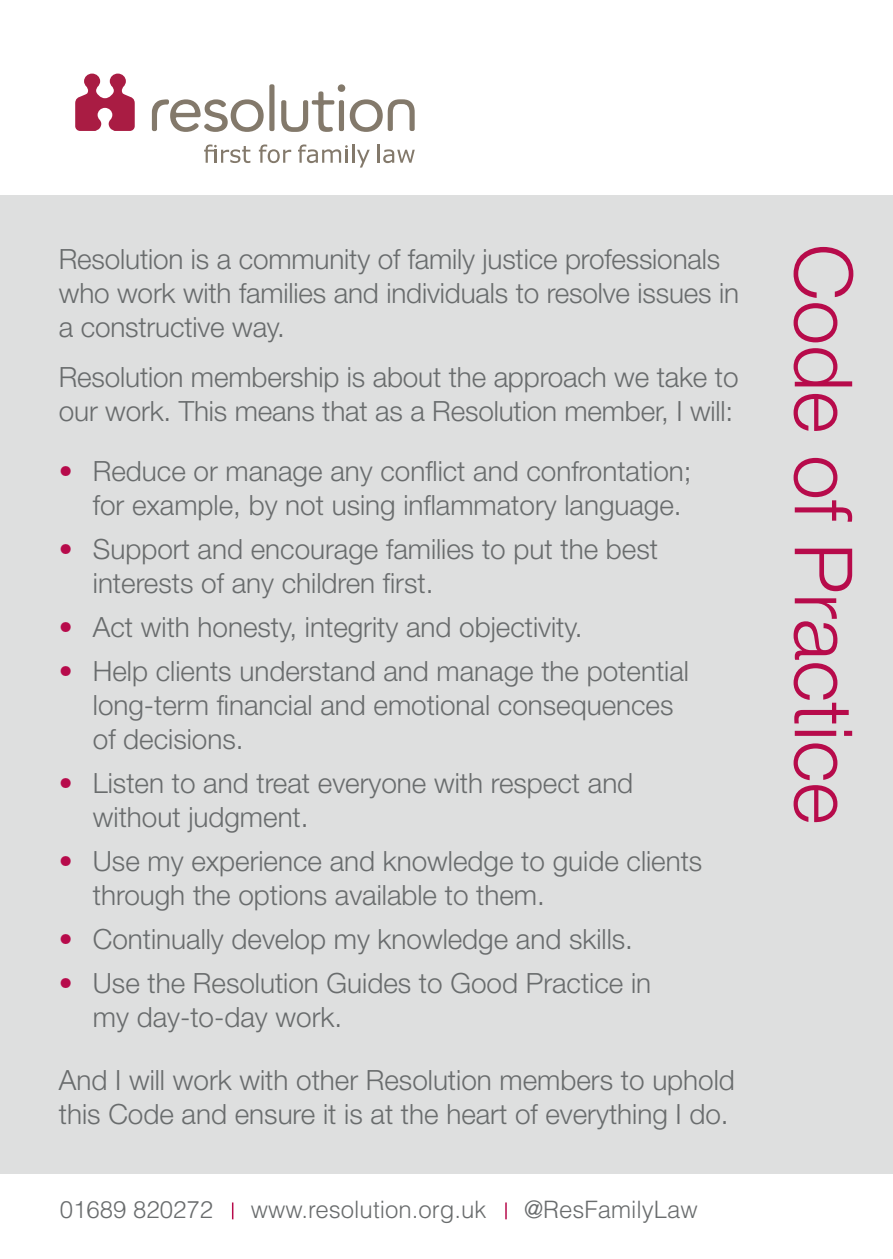
<style>
.page{position:relative;width:893px;height:1259px;background:#fff}
.page>*{position:absolute;margin:0;border:0;box-sizing:border-box;transform-origin:0 0}
.t1{font:300 80.4px "Helvetica Neue";color:#b70b4b}
.t2{font:300 27.9px/33.9px "Helvetica Neue";color:#696c6d}
.t3{font:300 24px "Helvetica";color:#696c6d}
.s1{color:#b70b4b}
</style>
<div class="page">
<div style="left:0;top:196px;width:893px;height:978px;background:#dedfdf"></div>
<svg style="left:75px;top:74px;width:60px;height:57px"></svg>
<svg style="left:259px;top:144px;width:32px;height:19px"></svg>
<svg style="left:378px;top:145px;width:37px;height:18px"></svg>
<svg style="left:204px;top:144px;width:46px;height:19px"></svg>
<svg style="left:298px;top:144px;width:72px;height:23px"></svg>
<svg style="left:152px;top:84px;width:122px;height:48px"></svg>
<svg style="left:281px;top:84px;width:134px;height:48px"></svg>
<svg style="left:232px;top:1202px;width:1px;height:17px"></svg>
<svg style="left:505px;top:1202px;width:2px;height:17px"></svg>
<p class="t2" style="left:59px;top:244px;width:682px">Resolution is a community of family justice professionals who work with families and individuals to resolve issues in a constructive way.</p>
<p class="t2" style="left:59px;top:363px;width:681px">Resolution membership is about the approach we take to our work. This means that as a Resolution member, I will:</p>
<p class="t2" style="left:93px;top:457px;width:600px;text-indent:-34px"><span class="s1">•</span> Reduce or manage any conflict and confrontation; for example, by not using inflammatory language.</p>
<p class="t2" style="left:93px;top:535px;width:567px;text-indent:-34px"><span class="s1">•</span> Support and encourage families to put the best interests of any children first.</p>
<p class="t2" style="left:59px;top:613px;width:525px"><span class="s1">•</span> Act with honesty, integrity and objectivity.</p>
<p class="t2" style="left:93px;top:657px;width:598px;text-indent:-34px"><span class="s1">•</span> Help clients understand and manage the potential long-term financial and emotional consequences of decisions.</p>
<p class="t2" style="left:93px;top:769px;width:542px;text-indent:-34px"><span class="s1">•</span> Listen to and treat everyone with respect and without judgment.</p>
<p class="t2" style="left:93px;top:847px;width:611px;text-indent:-34px"><span class="s1">•</span> Use my experience and knowledge to guide clients through the options available to them.</p>
<p class="t2" style="left:59px;top:925px;width:576px"><span class="s1">•</span> Continually develop my knowledge and skills.</p>
<p class="t2" style="left:93px;top:969px;width:560px;text-indent:-34px"><span class="s1">•</span> Use the Resolution Guides to Good Practice in my day-to-day work.</p>
<p class="t2" style="left:59px;top:1066px;width:678px">And I will work with other Resolution members to uphold this Code and ensure it is at the heart of everything I do.</p>
<p class="t3" style="left:60px;top:1201px;width:155px">01689 820272</p>
<p class="t3" style="left:251px;top:1201px;width:237px">www.resolution.org.uk</p>
<p class="t3" style="left:524px;top:1201px;width:175px">@ResFamilyLaw</p>
<h1 class="t1" style="left:852px;top:244px;width:582px;rotate:90deg">Code of Practice</h1>
</div>
